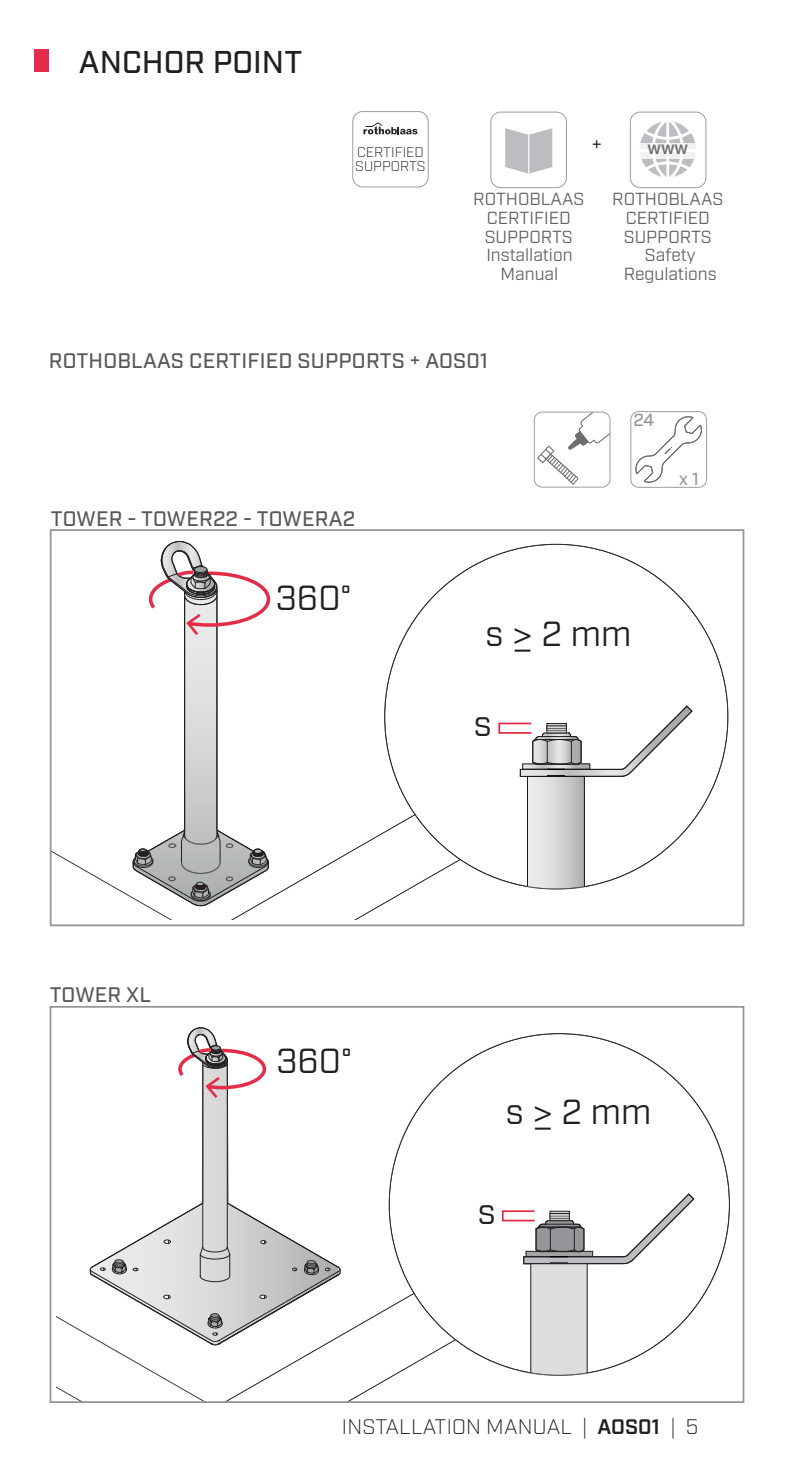
<style>
.page{position:relative;width:794px;height:1469px;background:#fff}
.page>*{position:absolute;margin:0;border:0;box-sizing:border-box;transform-origin:0 0}
.t1{font:35px "Industry";color:#231f20}
.t2{font:500 31.5px "Industry";color:#231f20}
.t3{font:500 21px "Industry";letter-spacing:.01em;color:#57585a}
.t4{font:300 21px "Industry";letter-spacing:.01em;color:#231f20}
.BODY{font:21px "Industry";color:#231f20}
.BODY-2{font:17.5px/19.2px "Industry";color:#636366;text-align:center}
.t5{font:500 17.5px "Industry";color:#939598}
.t6{font:600 17.5px "Industry";color:#6c6d70}
.t7{font:300 14px/14px "Industry";color:#231f20}
.s1{font-family:"Museo Sans 300"}
.s2{font-weight:600}
</style>
<div class="page">
<svg style="left:272px;top:650px;width:428px;height:269px"></svg>
<div style="left:385px;top:544px;width:343px;height:345px;background:#fff;border-radius:50%"></div>
<div style="left:498px;top:722px;width:34px;height:11px;border:2px solid #e42c48"></div>
<svg style="left:520px;top:705px;width:172px;height:184px"></svg>
<svg style="left:53px;top:541px;width:219px;height:378px"></svg>
<div style="left:50px;top:529px;width:694px;height:397px;border:2px solid #939598"></div>
<svg style="left:340px;top:1123px;width:369px;height:276px"></svg>
<svg style="left:203px;top:1098px;width:26px;height:67px;background:#d3d4d3"></svg>
<hr style="left:202px;top:1063px;width:1px;height:184px;background:#231f20">
<hr style="left:227px;top:1064px;width:1px;height:183px;background:#231f20">
<svg style="left:57px;top:1165px;width:283px;height:234px"></svg>
<svg style="left:178px;top:1027px;width:89px;height:71px"></svg>
<div style="left:389px;top:1033px;width:340px;height:342px;background:#fff;border-radius:50%"></div>
<div style="left:502px;top:1210px;width:33px;height:11px;border:2px solid #e42c48"></div>
<svg style="left:523px;top:1193px;width:171px;height:182px"></svg>
<div style="left:50px;top:1006px;width:694px;height:396px;border:2px solid #939598"></div>
<div style="left:352px;top:111px;width:76px;height:76px;border:1px solid #9b9d9e;border-radius:10px"></div>
<svg style="left:363px;top:122px;width:54px;height:12px"></svg>
<div style="left:490px;top:112px;width:77px;height:76px;border:1px solid #9b9d9e;border-radius:10px"></div>
<svg style="left:505px;top:128px;width:47px;height:45px;background:#c6c7ca"></svg>
<div style="left:630px;top:112px;width:76px;height:76px;border:1px solid #9b9e9f;border-radius:10px"></div>
<svg style="left:640px;top:122px;width:56px;height:55px"></svg>
<svg style="left:640px;top:144px;width:56px;height:15px"></svg>
<div style="left:34px;top:50px;width:15px;height:22px;background:#e42c48"></div>
<svg style="left:536px;top:412px;width:74px;height:74px"></svg>
<div style="left:534px;top:412px;width:76px;height:75px;border:1px solid #9b9e9f;border-radius:8px"></div>
<svg style="left:635px;top:416px;width:67px;height:67px"></svg>
<div style="left:630px;top:411px;width:77px;height:76px;border:1px solid #9b9e9f;border-radius:8px"></div>
<p class="t2" style="left:79px;top:43px;width:225px">ANCHOR POINT</p>
<p class="t7" style="left:355px;top:145px;width:72px">CERTIFIED<br>SUPPORTS</p>
<p class="BODY" style="left:591px;top:132px;width:12px">+</p>
<p class="t6" style="left:647px;top:137px;width:42px">www</p>
<p class="BODY-2" style="left:473px;top:189px;width:112px">ROTHOBLAAS<br>CERTIFIED<br>SUPPORTS</p>
<p class="BODY-2" style="left:612px;top:189px;width:112px">ROTHOBLAAS<br>CERTIFIED<br>SUPPORTS</p>
<p class="BODY-2" style="left:486px;top:246px;width:88px">Installation<br>Manual</p>
<p class="BODY-2" style="left:624px;top:246px;width:94px">Safety<br>Regulations</p>
<p class="t3" style="left:49px;top:348px;width:440px">ROTHOBLAAS CERTIFIED SUPPORTS + AOS01</p>
<p class="t3" style="left:51px;top:506px;width:306px">TOWER - TOWER22 - TOWERA2</p>
<p class="t1" style="left:276px;top:577px;width:77px">360°</p>
<p class="t5" style="left:633px;top:409px;width:22px">24</p>
<p class="t1" style="left:485px;top:613px;width:147px">s <span class="s1">≥</span> 2 mm</p>
<p class="t5" style="left:679px;top:468px;width:21px">x 1</p>
<p class="t1" style="left:474px;top:702px;width:19px">s</p>
<p class="t3" style="left:50px;top:982px;width:103px">TOWER XL</p>
<p class="t1" style="left:276px;top:1040px;width:77px">360°</p>
<p class="t1" style="left:506px;top:1091px;width:147px">s <span class="s1">≥</span> 2 mm</p>
<p class="t1" style="left:478px;top:1190px;width:19px">s</p>
<p class="t4" style="left:342px;top:1414px;width:358px">INSTALLATION MANUAL | <span class="s2">AOS01</span> | 5</p>
</div>
